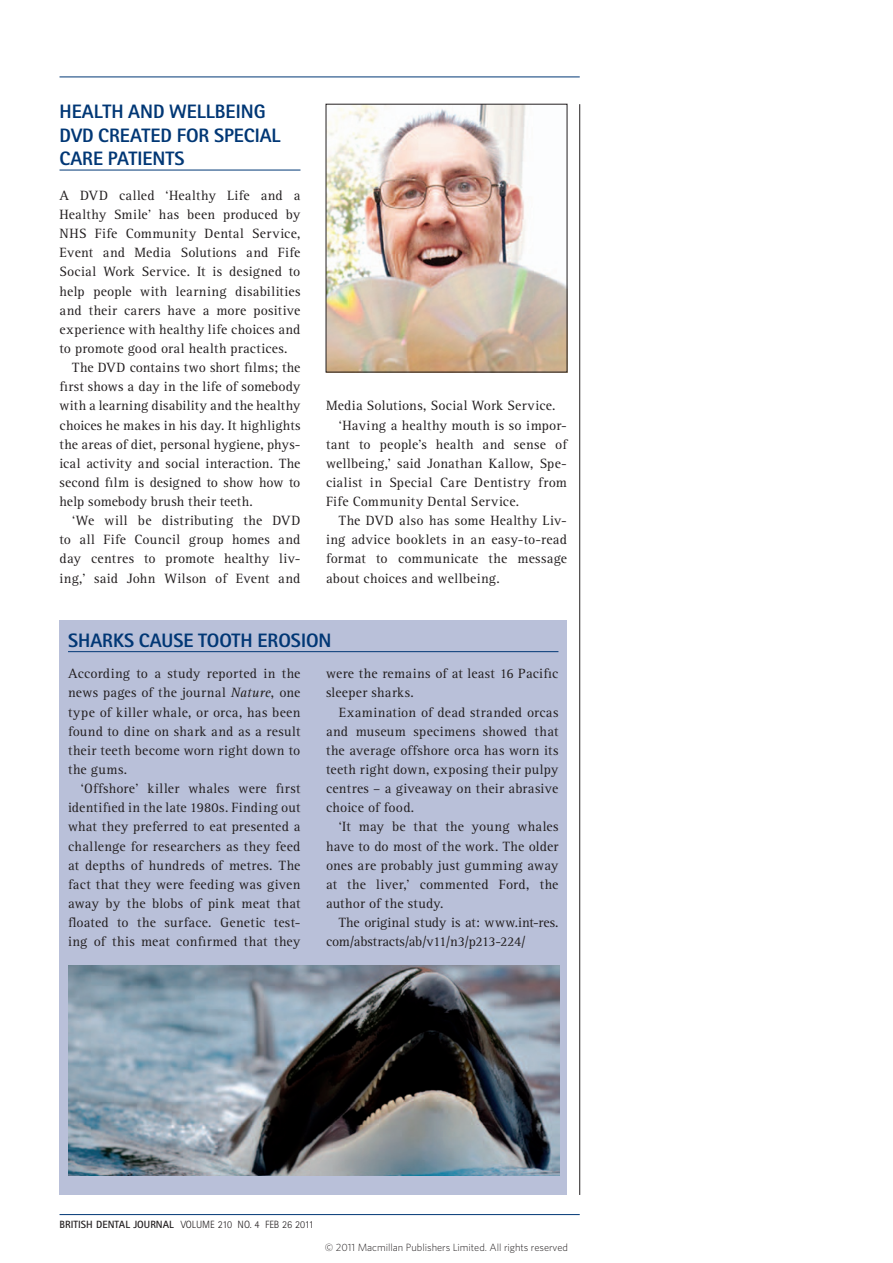
<style>
.page{position:relative;width:893px;height:1263px;background:#fff}
.page>*{position:absolute;margin:0;border:0;box-sizing:border-box;transform-origin:0 0}
._1_BDJ_news_headline{font:800 19.5px/23.9px "Rotis Sans Serif Std";color:#013775}
._1_BDJ_body{font:13.95px/19.2px "Rotis Serif Std";letter-spacing:.015em;color:#231f20;text-align:justify}
._1_BDJ_body_fullout{font:13.95px/19.2px "Rotis Serif Std";letter-spacing:.02em;color:#231f20;text-align:justify}
._1_BDJ_body-2{font:13.95px/19.2px "Rotis Serif Std";letter-spacing:-.005em;color:#231f20}
.t1{font:300 10.5px "Whitney";color:#231f20}
.t2{font:300 10.5px "Rotis Sans Serif Std";color:#231f20}
.s1{font-style:italic}
.s2{font-weight:700}
</style>
<div class="page">
<div style="left:60px;top:621px;width:507px;height:574px;background:#b9c0d9"></div>
<hr style="left:60px;top:77px;width:520px;height:1px;background:#013775">
<hr style="left:68px;top:651px;width:490px;height:1px;background:#013775">
<hr style="left:60px;top:1214px;width:520px;height:1px;background:#013775">
<hr style="left:579px;top:104px;width:1px;height:1091px;background:#231f20">
<img style="left:68px;top:965px;width:491px;height:211px">
<hr style="left:60px;top:170px;width:240px;height:1px;background:#013775">
<img style="left:328px;top:106px;width:237px;height:264px">
<p class="_1_BDJ_news_headline" style="left:60px;top:99px;width:223px">HEALTH AND WELLBEING<br>DVD CREATED FOR SPECIAL<br>CARE PATIENTS</p>
<p class="_1_BDJ_body_fullout" style="left:60px;top:186px;width:242px">A DVD called ‘Healthy Life and a Healthy Smile’ has been produced by NHS Fife Community Dental Service, Event and Media Solutions and Fife Social Work Service. It is designed to help people with learning disabilities and their carers have a more positive experience with healthy life choices and to promote good oral health practices.</p>
<p class="_1_BDJ_body" style="left:60px;top:358px;width:242px;text-indent:13px">The DVD contains two short films; the first shows a day in the life of somebody with a learning disability and the healthy choices he makes in his day. It highlights the areas of diet, personal hygiene, phys&shy;ical activity and social interaction. The second film is designed to show how to help somebody brush their teeth.</p>
<p class="_1_BDJ_body" style="left:60px;top:511px;width:242px;text-indent:13px">‘We will be distributing the DVD to all Fife Council group homes and day centres to promote healthy liv&shy;ing,’ said John Wilson of Event and</p>
<p class="_1_BDJ_body" style="left:326px;top:397px;width:231px">Media Solutions, Social Work Service.</p>
<p class="_1_BDJ_body" style="left:326px;top:416px;width:242px;text-indent:13px">‘Having a healthy mouth is so impor&shy;tant to people’s health and sense of wellbeing,’ said Jonathan Kallow, Spe&shy;cialist in Special Care Dentistry from Fife Community Dental Service.</p>
<p class="_1_BDJ_body" style="left:326px;top:511px;width:242px;text-indent:13px">The DVD also has some Healthy Liv&shy;ing advice booklets in an easy-to-read format to communicate the message about choices and wellbeing.</p>
<p class="_1_BDJ_news_headline" style="left:68px;top:628px;width:265px">SHARKS CAUSE TOOTH EROSION</p>
<p class="_1_BDJ_body_fullout" style="left:68px;top:664px;width:234px">According to a study reported in the news pages of the journal <span class="s1">Nature</span>, one type of killer whale, or orca, has been found to dine on shark and as a result their teeth become worn right down to the gums.</p>
<p class="_1_BDJ_body" style="left:68px;top:779px;width:234px;text-indent:13px">‘Offshore’ killer whales were first identified in the late 1980s. Finding out what they preferred to eat presented a challenge for researchers as they feed at depths of hundreds of metres. The fact that they were feeding was given away by the blobs of pink meat that floated to the surface. Genetic test&shy;ing of this meat confirmed that they</p>
<p class="_1_BDJ_body" style="left:326px;top:664px;width:234px">were the remains of at least 16 Pacific sleeper sharks.</p>
<p class="_1_BDJ_body" style="left:326px;top:703px;width:234px;text-indent:13px">Examination of dead stranded orcas and museum specimens showed that the average offshore orca has worn its teeth right down, exposing their pulpy centres – a giveaway on their abrasive choice of food.</p>
<p class="_1_BDJ_body" style="left:326px;top:817px;width:234px;text-indent:13px">‘It may be that the young whales have to do most of the work. The older ones are probably just gumming away at the liver,’ commented Ford, the author of the study.</p>
<p class="_1_BDJ_body-2" style="left:326px;top:913px;width:234px;text-indent:13px">The original study is at: www.int-res. com/abstracts/ab/v11/n3/p213-224/</p>
<p class="t2" style="left:60px;top:1218px;width:256px"><span class="s2">BRITISH DENTAL JOURNAL</span> VOLUME 210 NO. 4 FEB 26 2011</p>
<p class="t1" style="left:325px;top:1240px;width:245px">© 2011 Macmillan Publishers Limited. All rights reserved</p>
</div>
